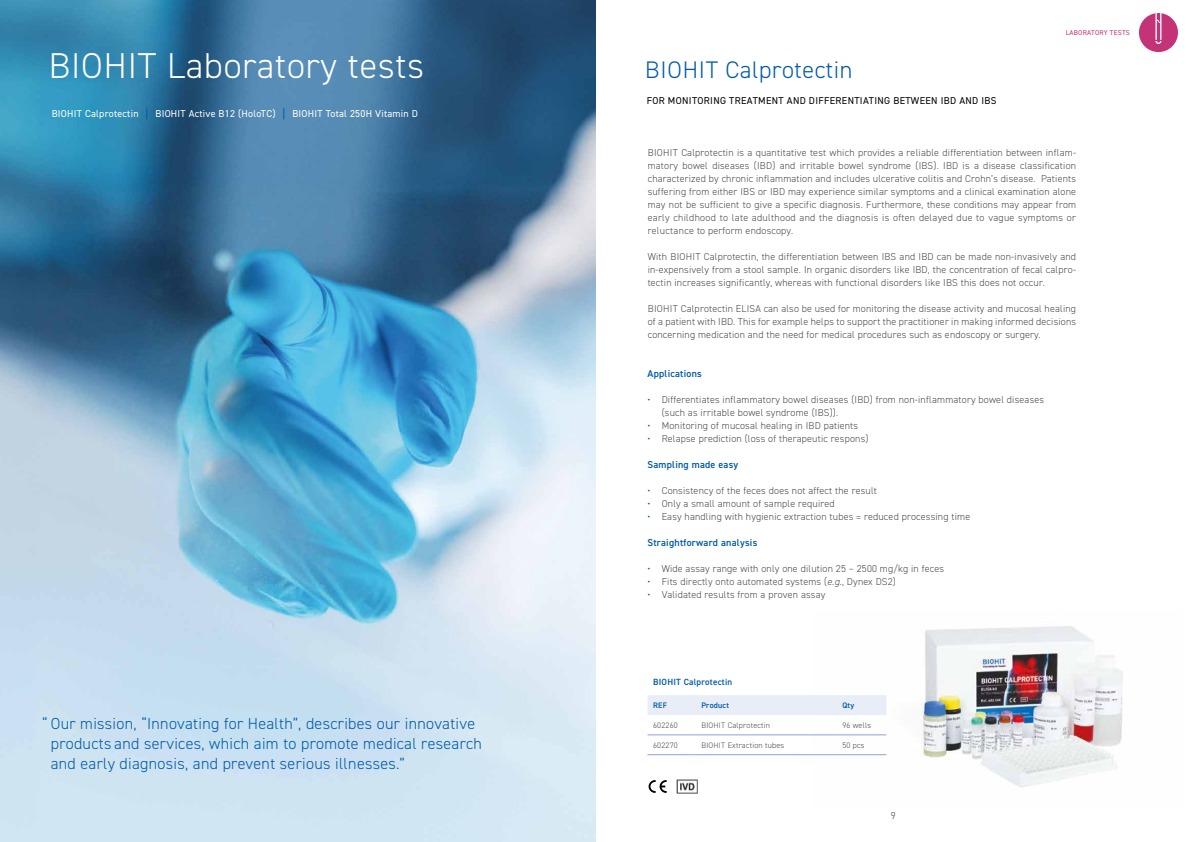
<style>
.page{position:relative;width:1191px;height:842px;background:#fff}
.page>*{position:absolute;margin:0;border:0;box-sizing:border-box;transform-origin:0 0}
.t1{font:300 36px "DIN2014";letter-spacing:.025em;color:#fff}
.t2{font:300 24px "DIN2014";letter-spacing:.025em;color:#005aa7}
.t3{font:300 16px/20px "DIN2014";letter-spacing:.02em;color:#005aa7}
.t4{font:300 10px/13px "DIN2014";letter-spacing:.02em;color:#4a4a49;text-align:justify}
.t5{font:10px "DIN2014";letter-spacing:.025em;color:#fff}
.t6{font:10px "DIN2014";letter-spacing:.035em;color:#000}
.t7{font:600 10px "DIN2014";letter-spacing:.025em;color:#005aa7}
.t8{font:600 9px "DIN2014";letter-spacing:.025em;color:#005aa7}
.t9{font:300 8px "DIN2014";letter-spacing:.025em;color:#4a4a49}
.t10{font:600 8px "DIN2014";letter-spacing:.025em;color:#005aa7}
.t11{font:7px "DIN2014";letter-spacing:.035em;color:#c43377}
.s1{font-size:12px;color:#005aa7}
.s2{color:#005aa7}
.s3{font-style:italic}
</style>
<div class="page">
<svg style="left:1139px;top:13px;width:39px;height:39px"></svg>
<img style="left:812px;top:626px;width:311px;height:161px">
<img style="left:0;top:0;width:595px;height:842px">
<div style="left:647px;top:695px;width:239px;height:20px;background:#e9edf8"></div>
<hr style="left:647px;top:735px;width:48px;height:1px;background:#8da4d5">
<hr style="left:695px;top:735px;width:141px;height:1px;background:#8da4d5">
<hr style="left:836px;top:735px;width:50px;height:1px;background:#8da4d5">
<hr style="left:647px;top:754px;width:48px;height:1px;background:#8da4d5">
<hr style="left:695px;top:754px;width:141px;height:1px;background:#8da4d5">
<hr style="left:836px;top:754px;width:50px;height:1px;background:#8da4d5">
<svg style="left:648px;top:780px;width:18px;height:13px"></svg>
<img style="left:676px;top:780px;width:21px;height:13px">
<h1 class="t1" style="left:49px;top:49px;width:377px">BIOHIT Laboratory tests</h1>
<p class="t5" style="left:52px;top:109px;width:367px">BIOHIT Calprotectin <span class="s1">|</span> BIOHIT Active B12 (HoloTC) <span class="s1">|</span> BIOHIT Total 250H Vitamin D</p>
<h3 class="t3" style="left:51px;top:714px;width:432px;text-indent:-8px">“ Our mission, “Innovating for Health”, describes our innovative products and services, which aim to promote medical research and early diagnosis, and prevent serious illnesses.”</h3>
<h2 class="t2" style="left:645px;top:59px;width:209px">BIOHIT Calprotectin</h2>
<p class="t6" style="left:647px;top:96px;width:351px">FOR MONITORING TREATMENT AND DIFFERENTIATING BETWEEN IBD AND IBS</p>
<p class="t11" style="left:1065px;top:30px;width:66px">LABORATORY TESTS</p>
<p class="t4" style="left:647px;top:146px;width:430px">BIOHIT Calprotectin is a quantitative test which provides a reliable differentiation between inflam&shy;matory bowel diseases (IBD) and irritable bowel syndrome (IBS). IBD is a disease classification characterized by chronic inflammation and includes ulcerative colitis and Crohn’s disease. Patients suffering from either IBS or IBD may experience similar symptoms and a clinical examination alone may not be sufficient to give a specific diagnosis. Furthermore, these conditions may appear from early childhood to late adulthood and the diagnosis is often delayed due to vague symptoms or reluctance to perform endoscopy.</p>
<p class="t4" style="left:647px;top:250px;width:430px">With BIOHIT Calprotectin, the differentiation between IBS and IBD can be made non-invasively and in-expensively from a stool sample. In organic disorders like IBD, the concentration of fecal calpro&shy;tectin increases significantly, whereas with functional disorders like IBS this does not occur.</p>
<p class="t4" style="left:647px;top:302px;width:430px">BIOHIT Calprotectin ELISA can also be used for monitoring the disease activity and mucosal healing of a patient with IBD. This for example helps to support the practitioner in making informed decisions concerning medication and the need for medical procedures such as endoscopy or surgery.</p>
<p class="t7" style="left:647px;top:369px;width:56px">Applications</p>
<p class="t4" style="left:661px;top:393px;width:384px;text-indent:-14px"><span class="s2">•</span> Differentiates inflammatory bowel diseases (IBD) from non-inflammatory bowel diseases (such as irritable bowel syndrome (IBS)).</p>
<p class="t4" style="left:647px;top:419px;width:212px"><span class="s2">•</span> Monitoring of mucosal healing in IBD patients</p>
<p class="t4" style="left:647px;top:432px;width:222px"><span class="s2">•</span> Relapse prediction (loss of therapeutic respons)</p>
<p class="t7" style="left:647px;top:460px;width:92px">Sampling made easy</p>
<p class="t4" style="left:647px;top:484px;width:231px"><span class="s2">•</span> Consistency of the feces does not affect the result</p>
<p class="t4" style="left:647px;top:497px;width:189px"><span class="s2">•</span> Only a small amount of sample required</p>
<p class="t4" style="left:647px;top:510px;width:324px"><span class="s2">•</span> Easy handling with hygienic extraction tubes = reduced processing time</p>
<p class="t7" style="left:647px;top:538px;width:111px">Straightforward analysis</p>
<p class="t4" style="left:647px;top:562px;width:298px"><span class="s2">•</span> Wide assay range with only one dilution 25 – 2500 mg/kg in feces</p>
<p class="t4" style="left:647px;top:575px;width:250px"><span class="s2">•</span> Fits directly onto automated systems (<span class="s3">e.g.</span>, Dynex DS2)</p>
<p class="t4" style="left:647px;top:588px;width:179px"><span class="s2">•</span> Validated results from a proven assay</p>
<p class="t8" style="left:653px;top:678px;width:81px">BIOHIT Calprotectin</p>
<p class="t10" style="left:653px;top:702px;width:15px">REF</p>
<p class="t10" style="left:701px;top:702px;width:29px">Product</p>
<p class="t10" style="left:842px;top:702px;width:13px">Qty</p>
<p class="t9" style="left:653px;top:721px;width:26px">602260</p>
<p class="t9" style="left:701px;top:721px;width:70px">BIOHIT Calprotectin</p>
<p class="t9" style="left:842px;top:721px;width:30px">96 wells</p>
<p class="t9" style="left:653px;top:741px;width:26px">602270</p>
<p class="t9" style="left:701px;top:741px;width:84px">BIOHIT Extraction tubes</p>
<p class="t9" style="left:842px;top:741px;width:24px">50 pcs</p>
<p class="t4" style="left:890px;top:809px;width:6px">9</p>
</div>
